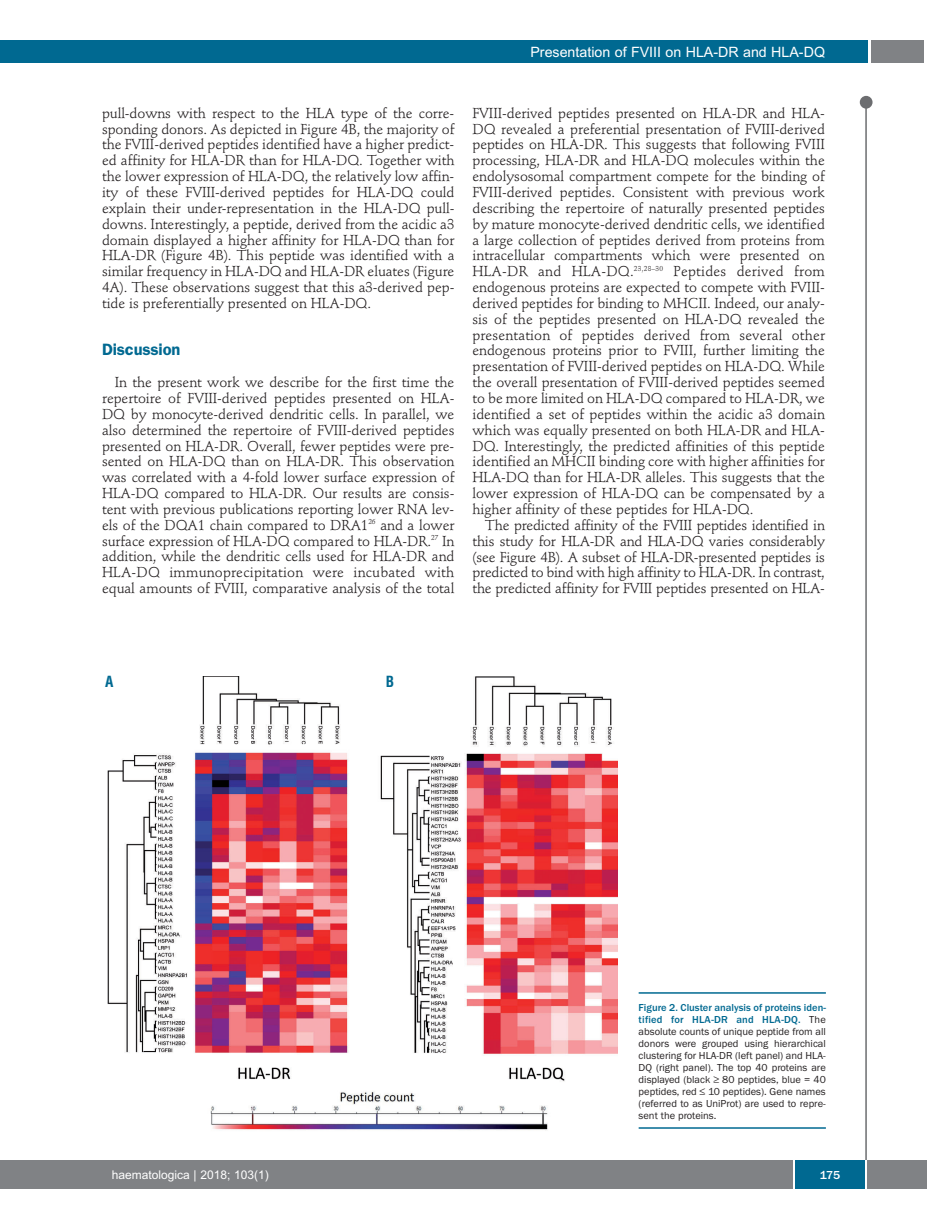
<style>
.page{position:relative;width:927px;height:1225px;background:#fff}
.page>*{position:absolute;margin:0;border:0;box-sizing:border-box;transform-origin:0 0}
.t1{font:600 16.5px "Franklin Gothic";letter-spacing:-.01em;color:#006991}
.t2{font:700 condensed 15px "Helvetica";color:#006991}
.t3{font:14.25px/15.9px "Stempel Schneidler";letter-spacing:-.005em;color:#231f20;text-align:justify}
.t4{font:14.25px "Arial";color:#fff}
.t5{font:12px "Arial";color:#fff}
.t6{font:500 12px "Franklin Gothic";color:#fff}
.t7{font:10.5px/12px "Franklin Gothic";color:#231f20;text-align:justify}
.s1{font-weight:500;color:#006991}
</style>
<div class="page">
<div style="left:860px;top:96px;width:12px;height:13px;background:#6c6d70;border-radius:50%"></div>
<hr style="left:865px;top:98px;width:2px;height:1062px;background:#6c6d70">
<div style="left:871px;top:40px;width:52px;height:22px;background:#808285"></div>
<div style="left:18px;top:40px;width:849px;height:22px;background:#006991"></div>
<div style="left:17px;top:1160px;width:910px;height:28px;background:#808285"></div>
<div style="left:795px;top:1160px;width:70px;height:28px;background:#006991"></div>
<hr style="left:793px;top:1160px;width:2px;height:28px;background:#fff">
<hr style="left:865px;top:1160px;width:2px;height:28px;background:#fff">
<div style="left:0;top:40px;width:19px;height:22px;background:#006991"></div>
<div style="left:0;top:1160px;width:18px;height:28px;background:#808285"></div>
<img style="left:108px;top:676px;width:510px;height:455px">
<hr style="left:639px;top:992px;width:187px;height:1px;background:#006991">
<hr style="left:639px;top:1127px;width:187px;height:1px;background:#006991">
<p class="t4" style="left:530px;top:44px;width:296px">Presentation of FVIII on HLA-DR and HLA-DQ</p>
<p class="t3" style="left:102px;top:106px;width:354px">pull-downs with respect to the HLA type of the corre&shy;sponding donors. As depicted in Figure 4B, the majority of the FVIII-derived peptides identified have a higher predict&shy;ed affinity for HLA-DR than for HLA-DQ. Together with the lower expression of HLA-DQ, the relatively low affin&shy;ity of these FVIII-derived peptides for HLA-DQ could explain their under-representation in the HLA-DQ pull&shy;downs. Interestingly, a peptide, derived from the acidic a3 domain displayed a higher affinity for HLA-DQ than for HLA-DR (Figure 4B). This peptide was identified with a similar frequency in HLA-DQ and HLA-DR eluates (Figure 4A). These observations suggest that this a3-derived pep&shy;tide is preferentially presented on HLA-DQ.</p>
<p class="t1" style="left:102px;top:344px;width:80px">Discussion</p>
<p class="t3" style="left:102px;top:376px;width:354px;text-indent:13px">In the present work we describe for the first time the repertoire of FVIII-derived peptides presented on HLA-DQ by monocyte-derived dendritic cells. In parallel, we also determined the repertoire of FVIII-derived peptides presented on HLA-DR. Overall, fewer peptides were pre&shy;sented on HLA-DQ than on HLA-DR. This observation was correlated with a 4-fold lower surface expression of HLA-DQ compared to HLA-DR. Our results are consis&shy;tent with previous publications reporting lower RNA lev&shy;els of the DQA1 chain compared to DRA1<sup>26</sup> and a lower surface expression of HLA-DQ compared to HLA-DR.<sup>27</sup> In addition, while the dendritic cells used for HLA-DR and HLA-DQ immunoprecipitation were incubated with equal amounts of FVIII, comparative analysis of the total</p>
<p class="t3" style="left:472px;top:106px;width:354px">FVIII-derived peptides presented on HLA-DR and HLA-DQ revealed a preferential presentation of FVIII-derived peptides on HLA-DR. This suggests that following FVIII processing, HLA-DR and HLA-DQ molecules within the endolysosomal compartment compete for the binding of FVIII-derived peptides. Consistent with previous work describing the repertoire of naturally presented peptides by mature monocyte-derived dendritic cells, we identified a large collection of peptides derived from proteins from intracellular compartments which were presented on HLA-DR and HLA-DQ.<sup>23,28–30</sup> Peptides derived from endogenous proteins are expected to compete with FVIII&shy;derived peptides for binding to MHCII. Indeed, our analy&shy;sis of the peptides presented on HLA-DQ revealed the presentation of peptides derived from several other endogenous proteins prior to FVIII, further limiting the presentation of FVIII-derived peptides on HLA-DQ. While the overall presentation of FVIII-derived peptides seemed to be more limited on HLA-DQ compared to HLA-DR, we identified a set of peptides within the acidic a3 domain which was equally presented on both HLA-DR and HLA-DQ. Interestingly, the predicted affinities of this peptide identified an MHCII binding core with higher affinities for HLA-DQ than for HLA-DR alleles. This suggests that the lower expression of HLA-DQ can be compensated by a higher affinity of these peptides for HLA-DQ.</p>
<p class="t3" style="left:472px;top:518px;width:354px;text-indent:13px">The predicted affinity of the FVIII peptides identified in this study for HLA-DR and HLA-DQ varies considerably (see Figure 4B). A subset of HLA-DR-presented peptides is predicted to bind with high affinity to HLA-DR. In contrast, the predicted affinity for FVIII peptides presented on HLA-</p>
<p class="t2" style="left:105px;top:673px;width:10px">A</p>
<p class="t2" style="left:386px;top:673px;width:10px">B</p>
<p class="t7" style="left:639px;top:1001px;width:189px"><span class="s1">Figure 2. Cluster analysis of proteins iden&shy;tified for HLA-DR and HLA-DQ.</span> The absolute counts of unique peptide from all donors were grouped using hierarchical clustering for HLA-DR (left panel) and HLA-DQ (right panel). The top 40 proteins are displayed (black ≥ 80 peptides, blue = 40 peptides, red ≤ 10 peptides). Gene names (referred to as UniProt) are used to repre&shy;sent the proteins.</p>
<p class="t5" style="left:112px;top:1167px;width:158px">haematologica | 2018; 103(1)</p>
<p class="t6" style="left:820px;top:1167px;width:22px">175</p>
</div>
